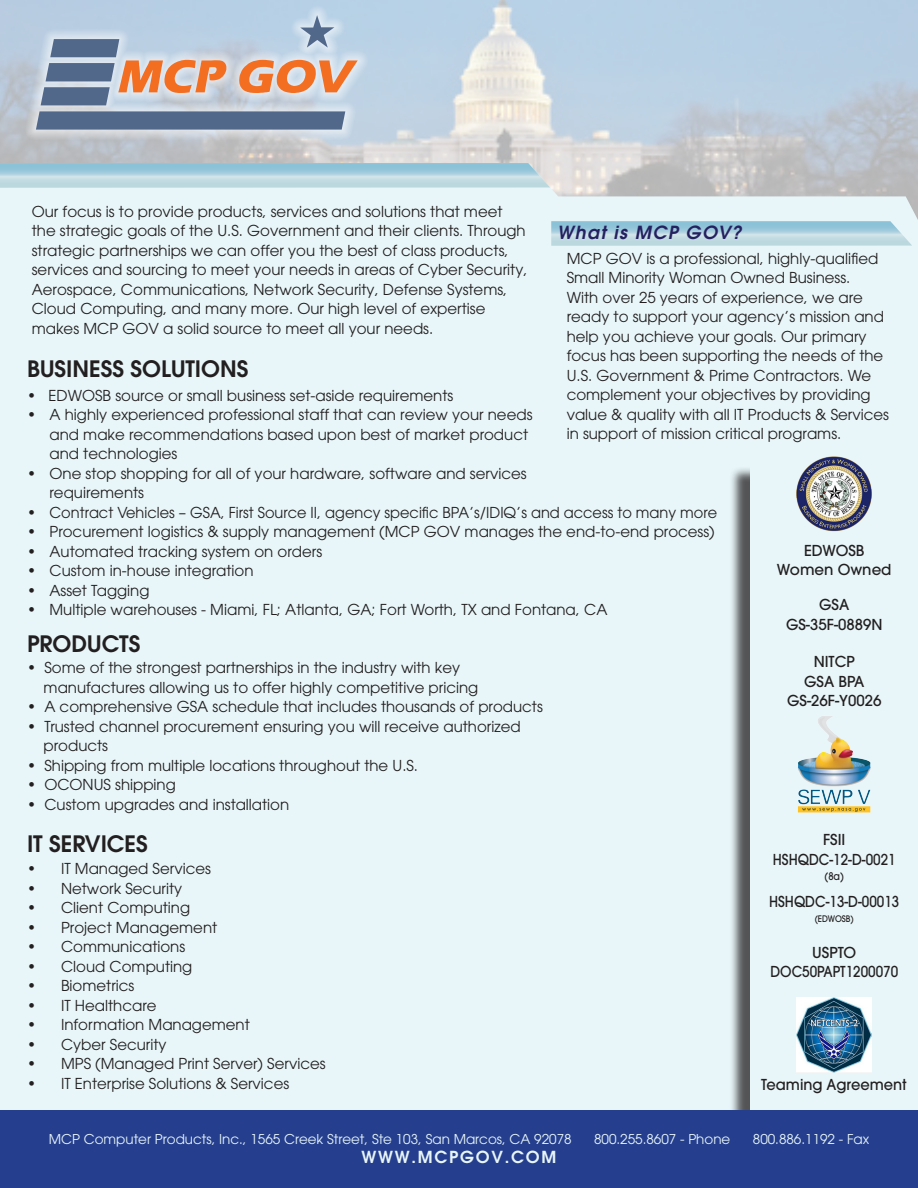
<style>
.page{position:relative;width:918px;height:1188px;background:#fff}
.page>*{position:absolute;margin:0;border:0;box-sizing:border-box;transform-origin:0 0}
.t1{font:600 22.5px "Avant Garde";color:#231f20}
.t2{font:italic 600 18px "Avant Garde";letter-spacing:.075em;color:#252161}
.t3{font:600 16.5px "Avant Garde";letter-spacing:.11em;color:#e8f6f9}
.t4{font:15px/19.5px "Avant Garde";color:#231f20}
.t5{font:500 15px "Avant Garde";color:#231f20}
.t6{font:500 15px "Avant Garde";color:#231f20;scale:.9 1}
.t7{font:13.5px "Avant Garde";color:#e8f6f9}
.t8{font:500 10.5px "Avant Garde";color:#231f20;scale:.9 1}
.t9{font:500 9px "Avant Garde";color:#231f20;scale:.9 1}
</style>
<div class="page">
<img style="left:0;top:0;width:918px;height:163px">
<svg style="left:0;top:163px;width:918px;height:142px;background:#e3f0f2"></svg>
<svg style="left:0;top:163px;width:550px;height:25px;background:#afd2de"></svg>
<svg style="left:551px;top:221px;width:361px;height:25px;background:#b0d3df"></svg>
<div style="left:0;top:305px;width:918px;height:872px;background:#e8f6f9"></div>
<svg style="left:25px;top:5px;width:343px;height:135px;background:#c1d1e0"></svg>
<svg style="left:300px;top:15px;width:34px;height:33px"></svg>
<svg style="left:36px;top:111px;width:309px;height:19px;background:#586e8f"></svg>
<svg style="left:41px;top:39px;width:185px;height:66px;background:#aea6aa"></svg>
<svg style="left:239px;top:60px;width:119px;height:33px;background:#e5a582"></svg>
<div style="left:730px;top:466px;width:188px;height:684px;background:#231f20;opacity:.75"></div>
<div style="left:751px;top:467px;width:167px;height:667px;background:#e8f6f9"></div>
<img style="left:796px;top:456px;width:75px;height:76px">
<img style="left:797px;top:716px;width:74px;height:97px">
<div style="left:0;top:1110px;width:918px;height:78px;background:#253f8e"></div>
<img style="left:797px;top:998px;width:75px;height:74px">
<p class="t4" style="left:32px;top:202px;width:497px">Our focus is to provide products, services and solutions that meet the strategic goals of the U.S. Government and their clients. Through strategic partnerships we can offer you the best of class products, services and sourcing to meet your needs in areas of Cyber Security, Aerospace, Communications, Network Security, Defense Systems, Cloud Computing, and many more. Our high level of expertise makes MCP GOV a solid source to meet all your needs.</p>
<p class="t2" style="left:557px;top:221px;width:186px">What is MCP GOV?</p>
<p class="t4" style="left:567px;top:249px;width:324px">MCP GOV is a professional, highly-qualified Small Minority Woman Owned Business.<br>With over 25 years of experience, we are ready to support your agency’s mission and help you achieve your goals. Our primary focus has been supporting the needs of the U.S. Government &amp; Prime Contractors. We complement your objectives by providing value &amp; quality with all IT Products &amp; Services in support of mission critical programs.</p>
<p class="t1" style="left:27px;top:354px;width:223px">BUSINESS SOLUTIONS</p>
<p class="t4" style="left:27px;top:385px;width:428px">• EDWOSB source or small business set-aside requirements</p>
<p class="t4" style="left:50px;top:405px;width:485px;text-indent:-22px">• A highly experienced professional staff that can review your needs and make recommendations based upon best of market product and technologies</p>
<p class="t4" style="left:50px;top:463px;width:479px;text-indent:-22px">• One stop shopping for all of your hardware, software and services requirements</p>
<p class="t4" style="left:27px;top:502px;width:692px">• Contract Vehicles – GSA, First Source II, agency specific BPA’s/IDIQ’s and access to many more</p>
<p class="t4" style="left:27px;top:522px;width:689px">• Procurement logistics &amp; supply management (MCP GOV manages the end-to-end process)</p>
<p class="t4" style="left:27px;top:541px;width:297px">• Automated tracking system on orders</p>
<p class="t4" style="left:27px;top:561px;width:228px">• Custom in-house integration</p>
<p class="t4" style="left:27px;top:580px;width:124px">• Asset Tagging</p>
<p class="t4" style="left:27px;top:600px;width:582px">• Multiple warehouses - Miami, FL; Atlanta, GA; Fort Worth, TX and Fontana, CA</p>
<p class="t5" style="left:804px;top:541px;width:62px">EDWOSB</p>
<p class="t5" style="left:777px;top:560px;width:116px">Women Owned</p>
<p class="t5" style="left:819px;top:596px;width:32px">GSA</p>
<p class="t5" style="left:786px;top:615px;width:98px">GS-35F-0889N</p>
<p class="t5" style="left:814px;top:653px;width:43px">NITCP</p>
<p class="t5" style="left:804px;top:672px;width:62px">GSA BPA</p>
<p class="t5" style="left:787px;top:692px;width:96px">GS-26F-Y0026</p>
<p class="t1" style="left:27px;top:629px;width:115px">PRODUCTS</p>
<p class="t4" style="left:44px;top:658px;width:436px;text-indent:-17px">• Some of the strongest partnerships in the industry with key manufactures allowing us to offer highly competitive pricing</p>
<p class="t4" style="left:27px;top:697px;width:517px">• A comprehensive GSA schedule that includes thousands of products</p>
<p class="t4" style="left:44px;top:717px;width:479px;text-indent:-17px">• Trusted channel procurement ensuring you will receive authorized products</p>
<p class="t4" style="left:27px;top:756px;width:393px">• Shipping from multiple locations throughout the U.S.</p>
<p class="t4" style="left:27px;top:775px;width:150px">• OCONUS shipping</p>
<p class="t4" style="left:27px;top:795px;width:264px">• Custom upgrades and installation</p>
<p class="t1" style="left:27px;top:829px;width:122px">IT SERVICES</p>
<p class="t4" style="left:27px;top:859px;width:185px">• IT Managed Services</p>
<p class="t4" style="left:27px;top:879px;width:157px">• Network Security</p>
<p class="t4" style="left:27px;top:898px;width:165px">• Client Computing</p>
<p class="t4" style="left:27px;top:918px;width:192px">• Project Management</p>
<p class="t4" style="left:27px;top:937px;width:160px">• Communications</p>
<p class="t4" style="left:27px;top:957px;width:167px">• Cloud Computing</p>
<p class="t4" style="left:27px;top:976px;width:109px">• Biometrics</p>
<p class="t4" style="left:27px;top:996px;width:131px">• IT Healthcare</p>
<p class="t4" style="left:27px;top:1015px;width:224px">• Information Management</p>
<p class="t4" style="left:27px;top:1035px;width:141px">• Cyber Security</p>
<p class="t4" style="left:27px;top:1054px;width:300px">• MPS (Managed Print Server) Services</p>
<p class="t4" style="left:27px;top:1074px;width:264px">• IT Enterprise Solutions &amp; Services</p>
<p class="t5" style="left:823px;top:831px;width:24px">FSII</p>
<p class="t6" style="left:773px;top:850px;width:138px">HSHQDC-12-D-0021</p>
<p class="t8" style="left:825px;top:870px;width:23px">(8a)</p>
<p class="t6" style="left:769px;top:892px;width:146px">HSHQDC-13-D-00013</p>
<p class="t9" style="left:815px;top:913px;width:45px">(EDWOSB)</p>
<p class="t5" style="left:812px;top:943px;width:46px">USPTO</p>
<p class="t6" style="left:770px;top:962px;width:143px">DOC50PAPT1200070</p>
<p class="t5" style="left:761px;top:1075px;width:147px">Teaming Agreement</p>
<p class="t7" style="left:49px;top:1131px;width:524px">MCP Computer Products, Inc., 1565 Creek Street, Ste 103, San Marcos, CA 92078</p>
<p class="t7" style="left:594px;top:1131px;width:138px">800.255.8607 - Phone</p>
<p class="t7" style="left:753px;top:1131px;width:118px">800.886.1192 - Fax</p>
<p class="t3" style="left:362px;top:1146px;width:196px">WWW.MCPGOV.COM</p>
</div>
